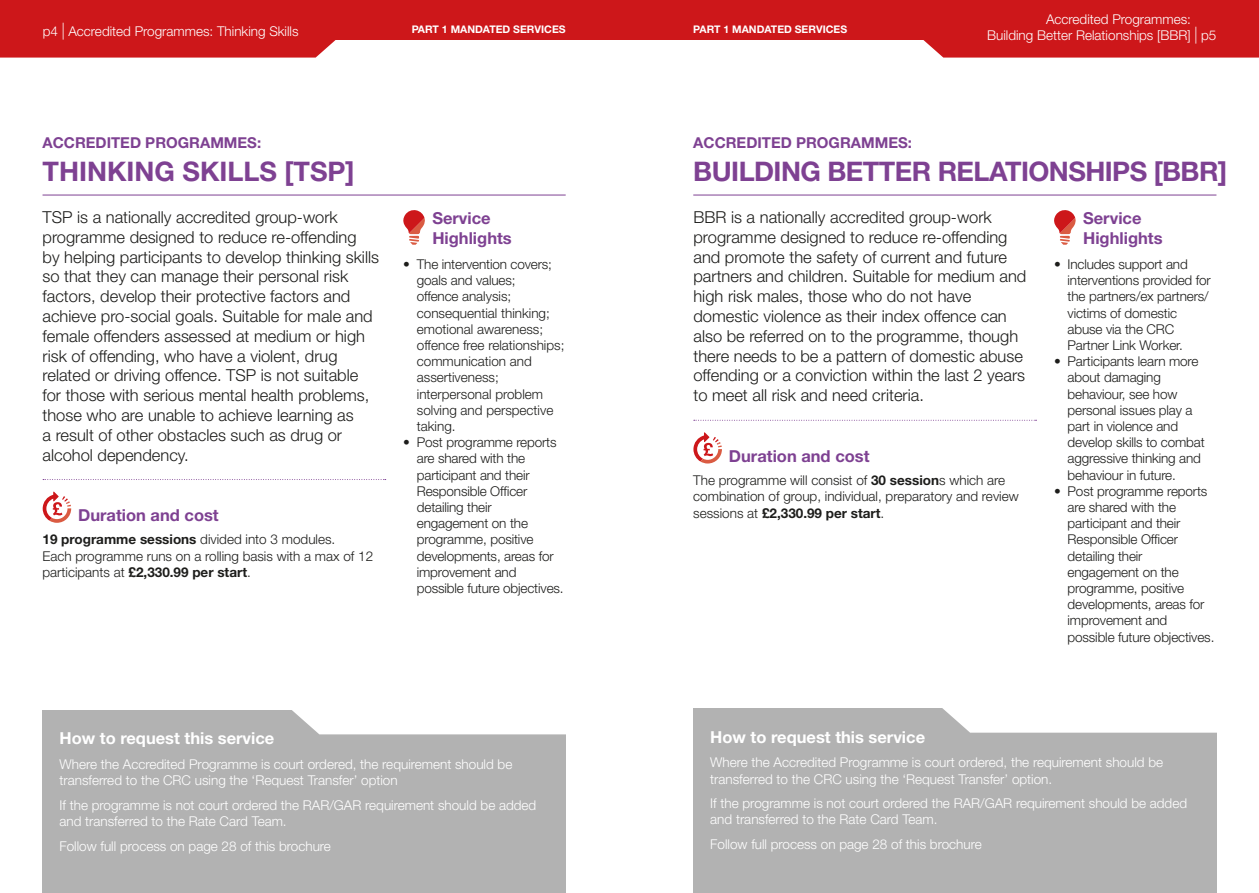
<style>
.page{position:relative;width:1259px;height:893px;background:#fff}
.page>*{position:absolute;margin:0;border:0;box-sizing:border-box;transform-origin:0 0}
.t1{font:700 27px "Helvetica Neue LT";letter-spacing:-.02em;color:#7e4192}
.t2{font:700 27px "Helvetica Neue LT";color:#7e4192}
.t3{font:300 16.5px/19.8px "Helvetica Neue LT";color:#1d1d1b}
.t4{font:700 16.5px/19.8px "Helvetica Neue LT";color:#7e4192}
.t5{font:700 16.5px "Helvetica Neue LT";color:#fff}
.t6{font:700 15px "Helvetica Neue LT";color:#7e4192}
.t7{font:300 13.5px/16.2px "Helvetica Neue LT";letter-spacing:-.01em;color:#1d1d1b}
.t8{font:300 13.5px/16.2px "Helvetica Neue LT";color:#fff}
.t9{font:700 10.5px "Helvetica Neue LT";color:#fff}
.s1{font-size:16.8px}
.s2{font-weight:700}
</style>
<div class="page">
<hr style="left:43px;top:195px;width:523px;height:1px;background:#7e4192">
<svg style="left:43px;top:479px;width:343px;height:1px"></svg>
<svg style="left:43px;top:492px;width:28px;height:31px"></svg>
<svg style="left:0;top:39px;width:351px;height:19px;background:#d12b2e"></svg>
<div style="left:0;top:0;width:629px;height:39px;background:#cd171a"></div>
<svg style="left:403px;top:210px;width:22px;height:35px"></svg>
<div style="left:43px;top:711px;width:522px;height:182px;background:#b2b2b2"></div>
<svg style="left:284px;top:710px;width:281px;height:24px;background:#f9f9f9"></svg>
<hr style="left:693px;top:195px;width:523px;height:1px;background:#7e4192">
<svg style="left:694px;top:420px;width:342px;height:1px"></svg>
<svg style="left:693px;top:432px;width:29px;height:31px"></svg>
<svg style="left:908px;top:39px;width:351px;height:19px;background:#d12b2e"></svg>
<div style="left:629px;top:0;width:630px;height:39px;background:#cd171a"></div>
<svg style="left:1054px;top:210px;width:22px;height:35px"></svg>
<div style="left:693px;top:709px;width:523px;height:184px;background:#b2b2b2"></div>
<svg style="left:935px;top:708px;width:282px;height:25px;background:#f8f8f8"></svg>
<p class="t8" style="left:43px;top:23px;width:257px">p4 <span class="s1">|</span> Accredited Programmes: Thinking Skills</p>
<p class="t9" style="left:412px;top:23px;width:155px">PART 1 MANDATED SERVICES</p>
<p class="t6" style="left:43px;top:134px;width:220px">ACCREDITED PROGRAMMES:</p>
<h1 class="t2" style="left:43px;top:154px;width:313px">THINKING SKILLS [TSP]</h1>
<p class="t3" style="left:43px;top:207px;width:338px">TSP is a nationally accredited group-work programme designed to reduce re-offending<br>by helping participants to develop thinking skills so that they can manage their personal risk factors, develop their protective factors and achieve pro-social goals. Suitable for male and female offenders assessed at medium or high risk of offending, who have a violent, drug related or driving offence. TSP is not suitable for those with serious mental health problems, those who are unable to achieve learning as<br>a result of other obstacles such as drug or alcohol dependency.</p>
<p class="t4" style="left:78px;top:505px;width:142px">Duration and cost</p>
<p class="t7" style="left:43px;top:531px;width:332px"><span class="s2">19 programme sessions</span> divided into 3 modules.<br>Each programme runs on a rolling basis with a max of 12 participants at <span class="s2">£2,330.99 per start</span>.</p>
<p class="t4" style="left:432px;top:208px;width:81px">Service<br>Highlights</p>
<p class="t7" style="left:417px;top:256px;width:149px;text-indent:-14px">• The intervention covers; goals and values;<br>offence analysis; consequential thinking; emotional awareness; offence free relationships; communication and assertiveness; interpersonal problem solving and perspective taking.</p>
<p class="t7" style="left:417px;top:434px;width:148px;text-indent:-14px">• Post programme reports are shared with the participant and their<br>Responsible Officer detailing their engagement on the programme, positive developments, areas for improvement and possible future objectives.</p>
<p class="t5" style="left:60px;top:728px;width:216px">How to request this service</p>
<p class="t8" style="left:60px;top:756px;width:454px">Where the Accredited Programme is court ordered, the requirement should be transferred to the CRC using the ‘Request Transfer’ option</p>
<p class="t8" style="left:60px;top:797px;width:478px">If the programme is not court ordered the RAR/GAR requirement should be added and transferred to the Rate Card Team.</p>
<p class="t8" style="left:60px;top:838px;width:273px">Follow full process on page 28 of this brochure</p>
<p class="t9" style="left:693px;top:23px;width:155px">PART 1 MANDATED SERVICES</p>
<p class="t8" style="left:987px;top:11px;width:231px;text-indent:59px">Accredited Programmes:<br>Building Better Relationships [BBR] <span class="s1">|</span> p5</p>
<p class="t6" style="left:693px;top:134px;width:220px">ACCREDITED PROGRAMMES:</p>
<h1 class="t1" style="left:693px;top:154px;width:535px">BUILDING BETTER RELATIONSHIPS [BBR]</h1>
<p class="t3" style="left:693px;top:207px;width:334px">BBR is a nationally accredited group-work programme designed to reduce re-offending and promote the safety of current and future partners and children. Suitable for medium and high risk males, those who do not have domestic violence as their index offence can also be referred on to the programme, though there needs to be a pattern of domestic abuse offending or a conviction within the last 2 years to meet all risk and need criteria.</p>
<p class="t4" style="left:729px;top:446px;width:142px">Duration and cost</p>
<p class="t7" style="left:693px;top:472px;width:327px">The programme will consist of <span class="s2">30 session</span>s which are combination of group, individual, preparatory and review sessions at <span class="s2">£2,330.99 per start</span>.</p>
<p class="t4" style="left:1083px;top:208px;width:81px">Service<br>Highlights</p>
<p class="t7" style="left:1067px;top:256px;width:145px;text-indent:-14px">• Includes support and interventions provided for the partners/ex partners/ victims of domestic abuse via the CRC<br>Partner Link Worker.</p>
<p class="t7" style="left:1067px;top:353px;width:139px;text-indent:-14px">• Participants learn more about damaging behaviour, see how personal issues play a part in violence and develop skills to combat aggressive thinking and behaviour in future.</p>
<p class="t7" style="left:1067px;top:483px;width:148px;text-indent:-14px">• Post programme reports are shared with the participant and their<br>Responsible Officer detailing their engagement on the programme, positive developments, areas for improvement and possible future objectives.</p>
<p class="t5" style="left:710px;top:726px;width:216px">How to request this service</p>
<p class="t8" style="left:710px;top:754px;width:454px">Where the Accredited Programme is court ordered, the requirement should be transferred to the CRC using the ‘Request Transfer’ option.</p>
<p class="t8" style="left:710px;top:795px;width:478px">If the programme is not court ordered the RAR/GAR requirement should be added and transferred to the Rate Card Team.</p>
<p class="t8" style="left:710px;top:836px;width:273px">Follow full process on page 28 of this brochure</p>
</div>
